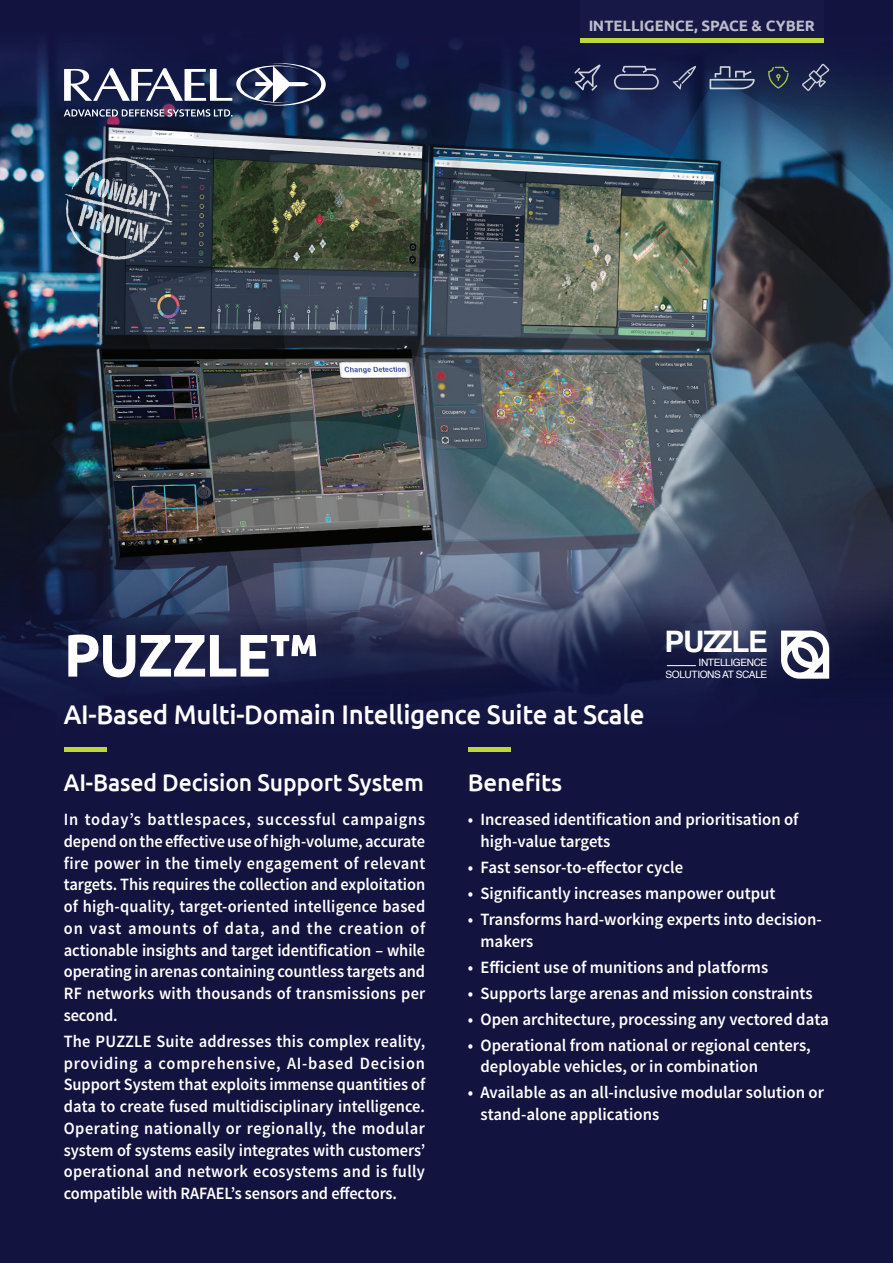
<style>
.page{position:relative;width:893px;height:1263px;background:#fff}
.page>*{position:absolute;margin:0;border:0;box-sizing:border-box;transform-origin:0 0}
.t1{font:700 60px "Ubuntu";letter-spacing:-.025em;color:#fff;scale:.95 1}
.t2{font:700 29.55px "Helvetica";letter-spacing:-.04em;color:#fff}
.t3{font:500 27px "Ubuntu";letter-spacing:-.01em;color:#fff;scale:.96 1}
.t4{font:500 24.15px "Ubuntu";letter-spacing:-.005em;color:#fff;scale:.95 1}
.t5{font:500 24.15px "Ubuntu";letter-spacing:-.005em;color:#fff}
.t6{font:600 17.25px/21.8px "Source Sans Pro";color:#fff;text-align:justify;scale:.95 1}
.t7{font:600 17.25px/21.8px "Source Sans Pro";color:#fff}
.t8{font:700 15px "Ubuntu";color:#fff}
.t9{font:10.2px/12.1px "Helvetica";letter-spacing:-.04em;color:#fff;text-align:right}
</style>
<div class="page">
<img style="left:0;top:0;width:893px;height:1263px">
<div style="left:64px;top:747px;width:42px;height:5px;background:#bdd63b"></div>
<div style="left:58px;top:696px;width:592px;height:40px;background:#131541"></div>
<div style="left:468px;top:747px;width:42px;height:5px;background:#bdd63b"></div>
<div style="left:57px;top:623px;width:271px;height:66px;background:#1c1c4c"></div>
<svg style="left:64px;top:63px;width:262px;height:54px"></svg>
<svg style="left:802px;top:64px;width:27px;height:27px"></svg>
<svg style="left:672px;top:66px;width:24px;height:24px"></svg>
<svg style="left:710px;top:66px;width:45px;height:23px"></svg>
<svg style="left:768px;top:67px;width:20px;height:22px"></svg>
<svg style="left:614px;top:66px;width:45px;height:24px"></svg>
<svg style="left:574px;top:65px;width:26px;height:26px"></svg>
<svg style="left:781px;top:630px;width:48px;height:49px"></svg>
<svg style="left:667px;top:665px;width:29px;height:1px"></svg>
<div style="left:580px;top:0;width:243px;height:38px;background:#1c1c4c"></div>
<div style="left:580px;top:38px;width:243px;height:5px;background:#bdd63b"></div>
<img style="left:64px;top:157px;width:109px;height:103px">
<h1 class="t1" style="left:64px;top:619px;width:269px">PUZZLE™</h1>
<p class="t8" style="left:588px;top:16px;width:228px">INTELLIGENCE, SPACE &amp; CYBER</p>
<h2 class="t2" style="left:664px;top:618px;width:105px">PUZZLE</h2>
<p class="t9" style="left:666px;top:657px;width:103px">INTELLIGENCE<br>SOLUTIONS AT SCALE</p>
<h3 class="t3" style="left:64px;top:697px;width:606px">AI-Based Multi-Domain Intelligence Suite at Scale</h3>
<h3 class="t4" style="left:64px;top:767px;width:381px">AI-Based Decision Support System</h3>
<p class="t6" style="left:64px;top:809px;width:382px">In today s’ battlespaces, successful campaigns dependontheeffectiveuseofhigh-volume,accurate fire power in the timely engagement of relevant targets. This requires the collection and exploitation of high-quality, target-oriented intelligence based on vast amounts of data, and the creation of actionable insights and target identification – while operating in arenas containing countless targets and RF networks with thousands of transmissions per second.</p>
<p class="t6" style="left:64px;top:1031px;width:382px">The PUZZLE Suite addresses this complex reality, providing a comprehensive, AI-based Decision Support System that exploits immense quantities of data to create fused multidisciplinary intelligence.<br>Operating nationally or regionally, the modular system of systems easily integrates with customers‘ operational and network ecosystems and is fully compatible with RAFAELs’ sensors and effectors.</p>
<h3 class="t5" style="left:468px;top:767px;width:96px">Benefits</h3>
<p class="t7" style="left:480px;top:809px;width:320px;text-indent:-13px">• Increased identification and prioritisation of high-value targets</p>
<p class="t7" style="left:468px;top:857px;width:217px">• Fast sensor-to-effector cycle</p>
<p class="t7" style="left:468px;top:883px;width:309px">• Significantly increases manpower output</p>
<p class="t7" style="left:480px;top:930px;width:54px">makers</p>
<p class="t7" style="left:468px;top:909px;width:355px">• Transforms hard-working experts into decision-</p>
<p class="t7" style="left:468px;top:956px;width:302px">• Efficient use of munitions and platforms</p>
<p class="t7" style="left:468px;top:982px;width:346px">• Supports large arenas and mission constraints</p>
<p class="t7" style="left:468px;top:1008px;width:363px">• Open architecture, processing any vectored data</p>
<p class="t7" style="left:480px;top:1034px;width:332px;text-indent:-13px">• Operational from national or regional centers, deployable vehicles, or in combination</p>
<p class="t7" style="left:480px;top:1082px;width:345px;text-indent:-13px">• Available as an all-inclusive modular solution or stand-alone applications</p>
</div>
